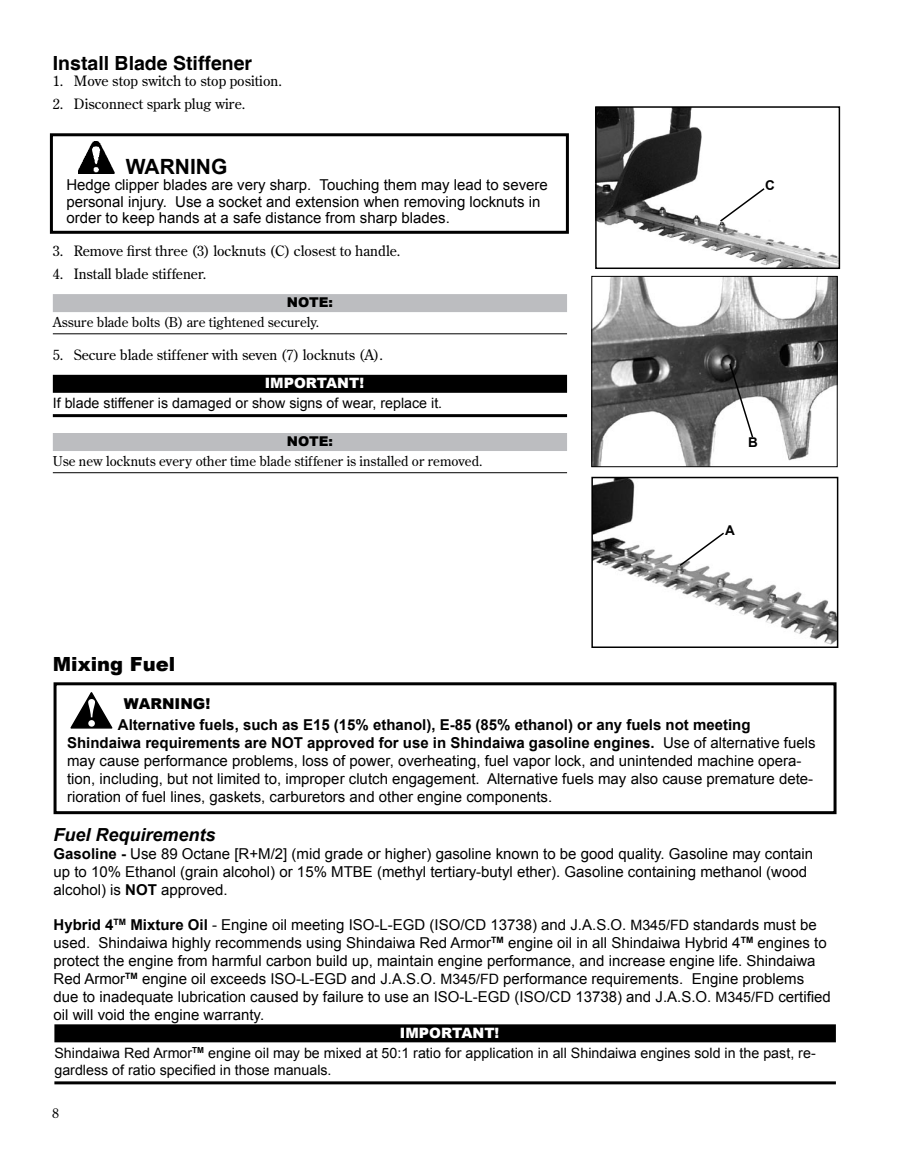
<style>
.page{position:relative;width:918px;height:1161px;background:#fff}
.page>*{position:absolute;margin:0;border:0;box-sizing:border-box;transform-origin:0 0}
.t1{font:700 21px "Arial";color:#000}
.t2{font:700 19.5px "Helvetica";color:#000}
.t3{font:900 19.5px "Arial";color:#000}
.t4{font:italic 700 18px "Arial";color:#000}
.t5{font:15px/18px "Arial";color:#000}
.t6{font:900 15px "Arial";color:#000}
.t7{font:14.25px/20.1px "Arial";color:#000}
.t8{font:14.25px "Century Old Style Std";color:#000}
.t9{font:900 14.25px "Arial";color:#fff}
.t10{font:13.5px "Century Old Style Std";color:#000}
.t11{font:900 13.5px "Arial";color:#000}
.t12{font:700 13.5px "Arial";color:#000}
.s1{font-weight:700}
.s2{font-size:14.25px}
.s3{font-weight:900;color:#fff}
</style>
<div class="page">
<div style="left:54px;top:682px;width:783px;height:132px;border:3px solid #000"></div>
<svg style="left:70px;top:692px;width:42px;height:37px"></svg>
<div style="left:54px;top:1024px;width:782px;height:18px;background:#000"></div>
<hr style="left:54px;top:1081px;width:782px;height:3px;background:#000">
<div style="left:53px;top:294px;width:514px;height:18px;background:#bcbdc0"></div>
<hr style="left:53px;top:333px;width:514px;height:1px;background:#000">
<div style="left:53px;top:375px;width:514px;height:18px;background:#000"></div>
<hr style="left:53px;top:414px;width:514px;height:3px;background:#000">
<div style="left:53px;top:433px;width:514px;height:18px;background:#bcbdc0"></div>
<hr style="left:53px;top:472px;width:514px;height:1px;background:#000">
<img style="left:78px;top:141px;width:36px;height:33px">
<div style="left:50px;top:133px;width:519px;height:101px;border:3px solid #000"></div>
<img style="left:593px;top:278px;width:243px;height:187px">
<div style="left:591px;top:276px;width:247px;height:191px;border:1px solid #000"></div>
<svg style="left:728px;top:362px;width:26px;height:77px"></svg>
<img style="left:598px;top:109px;width:239px;height:157px">
<div style="left:595px;top:106px;width:245px;height:163px;border:2px solid #000"></div>
<svg style="left:718px;top:187px;width:48px;height:36px"></svg>
<img style="left:594px;top:480px;width:241px;height:165px">
<div style="left:591px;top:477px;width:247px;height:171px;border:2px solid #000"></div>
<svg style="left:678px;top:531px;width:48px;height:37px"></svg>
<h2 class="t2" style="left:53px;top:51px;width:201px">Install Blade Stiffener</h2>
<p class="t8" style="left:53px;top:72px;width:231px">1. Move stop switch to stop position.</p>
<p class="t8" style="left:53px;top:94px;width:194px">2. Disconnect spark plug wire.</p>
<h1 class="t1" style="left:126px;top:153px;width:103px">WARNING</h1>
<p class="t5" style="left:66px;top:177px;width:483px;line-height:16.5px">Hedge clipper blades are very sharp. Touching them may lead to severe personal injury. Use a socket and extension when removing locknuts in order to keep hands at a safe distance from sharp blades.</p>
<p class="t8" style="left:53px;top:242px;width:349px">3. Remove first three (3) locknuts (C) closest to handle.</p>
<p class="t8" style="left:53px;top:265px;width:155px">4. Install blade stiffener.</p>
<p class="t11" style="left:287px;top:293px;width:22px">Note</p>
<p class="t11" style="left:329px;top:293px;width:6px">:</p>
<p class="t10" style="left:53px;top:313px;width:268px">Assure blade bolts (B) are tightened securely.</p>
<p class="t8" style="left:53px;top:345px;width:332px">5. Secure blade stiffener with seven (7) locknuts (A).</p>
<p class="t9" style="left:265px;top:373px;width:101px">IMPORTANT!</p>
<p class="t7" style="left:53px;top:393px;width:391px">If blade stiffener is damaged or show signs of wear, replace it.</p>
<p class="t11" style="left:287px;top:432px;width:22px">Note</p>
<p class="t11" style="left:329px;top:432px;width:6px">:</p>
<p class="t10" style="left:53px;top:452px;width:431px">Use new locknuts every other time blade stiffener is installed or removed.</p>
<h2 class="t3" style="left:53px;top:650px;width:124px">Mixing Fuel</h2>
<p class="t12" style="left:765px;top:177px;width:11px">C</p>
<p class="t12" style="left:748px;top:434px;width:11px">B</p>
<p class="t12" style="left:725px;top:521px;width:11px">A</p>
<p class="t6" style="left:124px;top:693px;width:88px">WARNING!</p>
<p class="t5" style="left:67px;top:716px;width:750px;text-indent:51px"><span class="s1">Alternative fuels, such as E15 (15% ethanol), E-85 (85% ethanol) or any fuels not meeting Shindaiwa requirements are NOT approved for use in Shindaiwa gasoline engines.</span> Use of alternative fuels may cause performance problems, loss of power, overheating, fuel vapor lock, and unintended machine opera&shy;tion, including, but not limited to, improper clutch engagement. Alternative fuels may also cause premature dete&shy;rioration of fuel lines, gaskets, carburetors and other engine components.</p>
<p class="t4" style="left:54px;top:823px;width:164px">Fuel Requirements</p>
<p class="t5" style="left:54px;top:845px;width:761px"><span class="s1">Gasoline -</span> Use 89 Octane [R+M/2] (mid grade or higher) gasoline known to be good quality. Gasoline may contain up to 10% Ethanol (grain alcohol) or 15% MTBE (methyl tertiary-butyl ether). Gasoline containing methanol (wood alcohol) is <span class="s1">NOT</span> approved.</p>
<p class="t5" style="left:54px;top:916px;width:779px"><span class="s1">Hybrid 4</span><sup>TM</sup> <span class="s1">Mixture Oil</span> - Engine oil meeting ISO-L-EGD (ISO/CD 13738) and J.A.S.O. <span class="s2">M345/FD</span> standards must be used. Shindaiwa highly recommends using Shindaiwa Red Armor<sup>TM</sup> engine oil in all Shindaiwa Hybrid 4<sup>TM</sup> engines to protect the engine from harmful carbon build up, maintain engine performance, and increase engine life. Shindaiwa Red Armor<sup>TM</sup> engine oil exceeds ISO-L-EGD and J.A.S.O. <span class="s2">M345/FD</span> performance requirements. Engine problems due to inadequate lubrication caused by failure to use an ISO-L-EGD (ISO/CD 13738) and J.A.S.O. <span class="s2">M345/FD</span> certified oil will void the engine warranty.</p>
<p class="t7" style="left:54px;top:1023px;width:763px;text-indent:346px"><span class="s3">IMPORTANT!<br></span>Shindaiwa Red Armor<sup>TM</sup> engine oil may be mixed at 50:1 ratio for application in all Shindaiwa engines sold in the past, re-</p>
<p class="t7" style="left:54px;top:1060px;width:279px">gardless of ratio specified in those manuals.</p>
<p class="t10" style="left:52px;top:1105px;width:8px">8</p>
</div>
